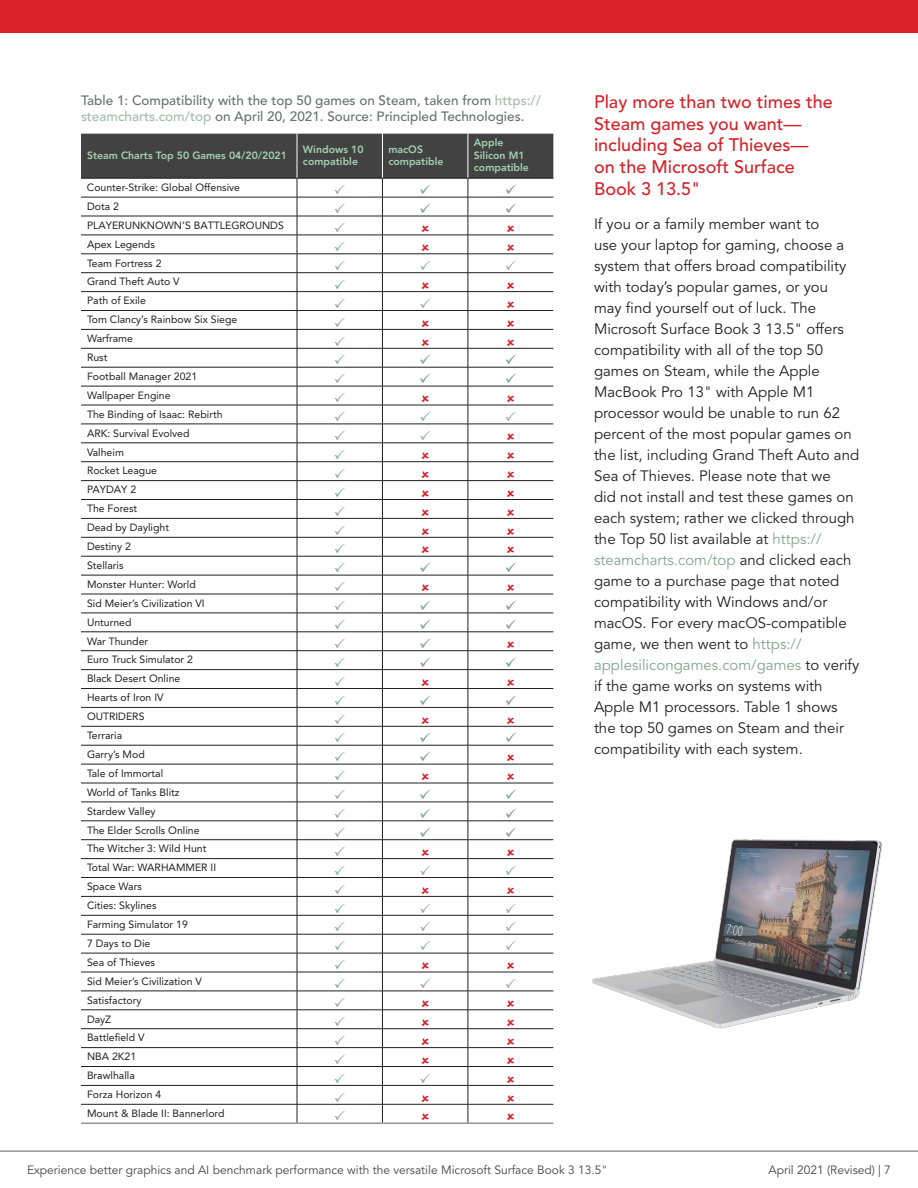
<style>
.page{position:relative;width:918px;height:1188px;background:#fff}
.page>*{position:absolute;margin:0;border:0;box-sizing:border-box;transform-origin:0 0}
.t1{font:500 18px/21.6px "Avenir LT Pro";color:#d2232a}
.t2{font:15px/21px "Avenir LT Pro";color:#231f20}
.t3{font:500 13.5px/16.2px "Avenir LT Pro";color:#6d6f71}
.t4{font:12px "Avenir LT Pro";color:#464647}
.t5{font:10.5px/18.9px "Avenir LT Pro";color:#231f20}
.t6{font:800 10.5px/12.6px "Avenir LT Pro";color:#a6d2b1}
.s1{color:#a1bdaa}
.s2{color:#81a58d}
</style>
<div class="page">
<hr style="left:468px;top:178px;width:86px;height:1px;background:#231f20">
<hr style="left:81px;top:1122px;width:216px;height:2px;background:#949698">
<hr style="left:297px;top:1122px;width:85px;height:2px;background:#949698">
<hr style="left:382px;top:1122px;width:86px;height:2px;background:#949698">
<hr style="left:468px;top:1122px;width:85px;height:2px;background:#949698">
<img style="left:553px;top:782px;width:330px;height:285px">
<hr style="left:0;top:1151px;width:918px;height:1px;background:#616265">
<div style="left:0;top:0;width:918px;height:32px;background:#da2128"></div>
<svg style="left:81px;top:134px;width:472px;height:988px"></svg>
<p class="t3" style="left:81px;top:92px;width:461px">Table 1: Compatibility with the top 50 games on Steam, taken from <span class="s1">https:// steamcharts.com/top</span> on April 20, 2021. Source: Principled Technologies.</p>
<p class="t6" style="left:87px;top:149px;width:201px">Steam Charts Top 50 Games 04/20/2021</p>
<p class="t6" style="left:303px;top:143px;width:62px">Windows 10 compatible</p>
<p class="t6" style="left:388px;top:143px;width:57px">macOS compatible</p>
<p class="t6" style="left:474px;top:136px;width:57px">Apple<br>Silicon M1 compatible</p>
<p class="t5" style="left:87px;top:178px;width:155px">Counter-Strike: Global Offensive</p>
<p class="t5" style="left:87px;top:197px;width:33px">Dota 2</p>
<p class="t5" style="left:87px;top:216px;width:198px">PLAYERUNKNOWN’S BATTLEGROUNDS<br>Apex Legends<br>Team Fortress 2<br>Grand Theft Auto V<br>Path of Exile<br>Tom Clancy’s Rainbow Six Siege<br>Warframe<br>Rust</p>
<p class="t5" style="left:87px;top:367px;width:112px">Football Manager 2021</p>
<p class="t5" style="left:87px;top:386px;width:137px">Wallpaper Engine<br>The Binding of Isaac: Rebirth<br>ARK: Survival Evolved<br>Valheim<br>Rocket League<br>PAYDAY 2<br>The Forest<br>Dead by Daylight<br>Destiny 2<br>Stellaris</p>
<p class="t5" style="left:87px;top:575px;width:119px">Monster Hunter: World<br>Sid Meier’s Civilization VI</p>
<p class="t5" style="left:87px;top:613px;width:46px">Unturned</p>
<p class="t5" style="left:87px;top:631px;width:63px">War Thunder</p>
<p class="t5" style="left:87px;top:650px;width:108px">Euro Truck Simulator 2</p>
<p class="t5" style="left:87px;top:669px;width:95px">Black Desert Online<br>Hearts of Iron IV</p>
<p class="t5" style="left:87px;top:707px;width:59px">OUTRIDERS<br>Terraria</p>
<p class="t5" style="left:87px;top:745px;width:59px">Garry’s Mod</p>
<p class="t5" style="left:87px;top:764px;width:94px">Tale of Immortal<br>World of Tanks Blitz</p>
<p class="t5" style="left:87px;top:802px;width:70px">Stardew Valley</p>
<p class="t5" style="left:87px;top:820px;width:114px">The Elder Scrolls Online</p>
<p class="t5" style="left:87px;top:839px;width:139px">The Witcher 3: Wild Hunt<br>Total War: WARHAMMER II<br>Space Wars<br>Cities: Skylines<br>Farming Simulator 19<br>7 Days to Die<br>Sea of Thieves<br>Sid Meier’s Civilization V<br>Satisfactory<br>DayZ<br>Battlefield V<br>NBA 2K21<br>Brawlhalla<br>Forza Horizon 4<br>Mount &amp; Blade II: Bannerlord</p>
<p class="t1" style="left:594px;top:91px;width:240px">Play more than two times the<br>Steam games you want— including Sea of Thieves— on the Microsoft Surface<br>Book 3 13.5"</p>
<p class="t2" style="left:594px;top:214px;width:267px">If you or a family member want to<br>use your laptop for gaming, choose a system that offers broad compatibility with today’s popular games, or you may find yourself out of luck. The Microsoft Surface Book 3 13.5" offers compatibility with all of the top 50 games on Steam, while the Apple MacBook Pro 13" with Apple M1 processor would be unable to run 62 percent of the most popular games on the list, including Grand Theft Auto and Sea of Thieves. Please note that we<br>did not install and test these games on each system; rather we clicked through the Top 50 list available at <span class="s2">https:// steamcharts.com/top</span> and clicked each game to a purchase page that noted compatibility with Windows and/or macOS. For every macOS-compatible game, we then went to <span class="s2">https:// applesilicongames.com/games</span> to verify if the game works on systems with Apple M1 processors. Table 1 shows the top 50 games on Steam and their compatibility with each system.</p>
<p class="t4" style="left:27px;top:1163px;width:582px">Experience better graphics and AI benchmark performance with the versatile Microsoft Surface Book 3 13.5"</p>
<p class="t4" style="left:769px;top:1163px;width:124px">April 2021 (Revised) | 7</p>
</div>
